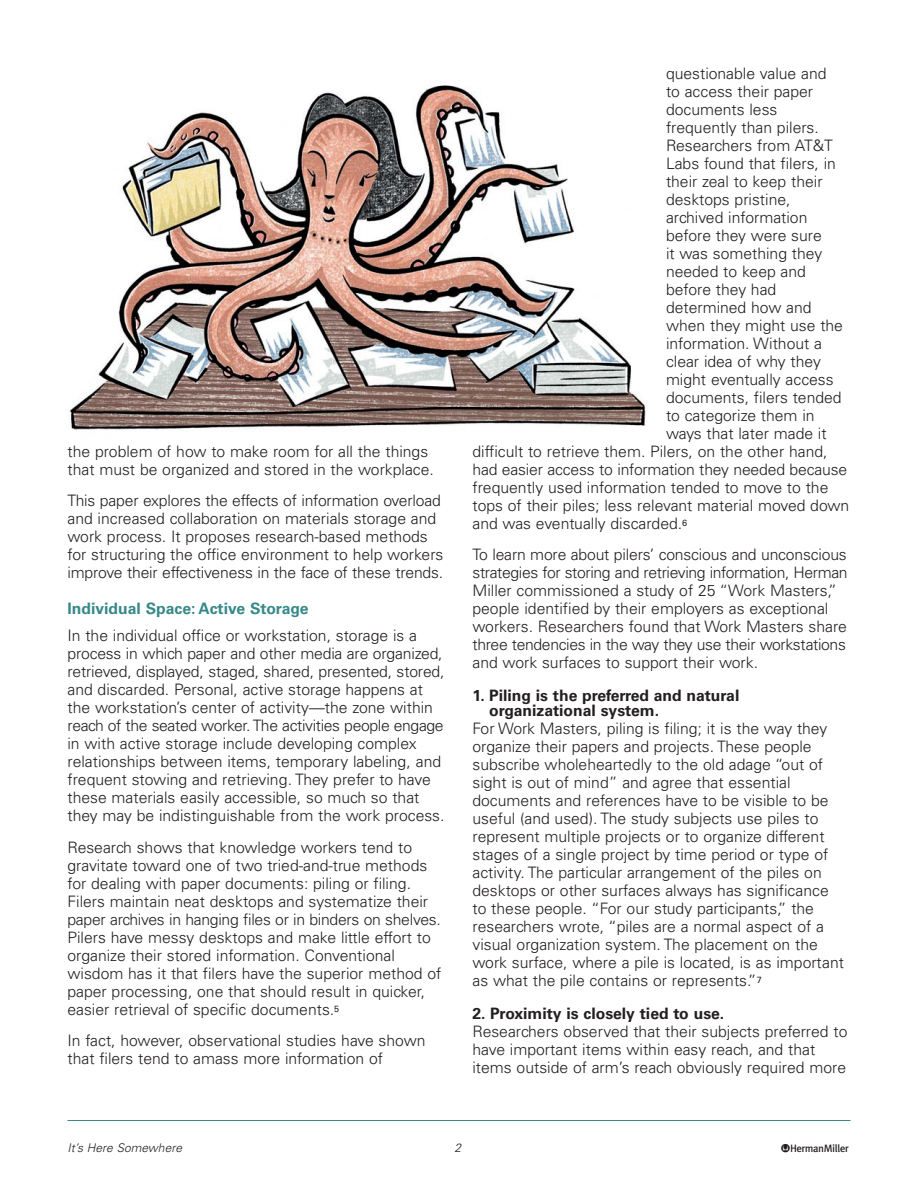
<style>
.page{position:relative;width:918px;height:1188px;background:#fff}
.page>*{position:absolute;margin:0;border:0;box-sizing:border-box;transform-origin:0 0}
.t1{font:18.75px "Herman Miller Logo";color:#231f20}
.t2{font:300 15.75px/18px "Univers";color:#231f20}
.t3{font:700 15.75px/15px "Univers";color:#231f20}
.t4{font:700 15.75px "Univers";color:#378989}
.t5{font:italic 300 12px "Univers";color:#231f20}
</style>
<div class="page">
<hr style="left:68px;top:1120px;width:782px;height:1px;background:#378989">
<img style="left:69px;top:85px;width:577px;height:345px">
<p class="t2" style="left:68px;top:444px;width:368px">the problem of how to make room for all the things that must be organized and stored in the workplace.</p>
<p class="t2" style="left:68px;top:493px;width:377px">This paper explores the effects of information overload and increased collaboration on materials storage and work process. It proposes research-based methods for structuring the office environment to help workers improve their effectiveness in the face of these trends.</p>
<p class="t4" style="left:68px;top:603px;width:243px">Individual Space: Active Storage</p>
<p class="t2" style="left:68px;top:628px;width:379px">In the individual office or workstation, storage is a process in which paper and other media are organized, retrieved, displayed, staged, shared, presented, stored, and discarded. Personal, active storage happens at the workstation’s center of activity—the zone within reach of the seated worker. The activities people engage in with active storage include developing complex relationships between items, temporary labeling, and frequent stowing and retrieving. They prefer to have these materials easily accessible, so much so that they may be indistinguishable from the work process.</p>
<p class="t2" style="left:68px;top:840px;width:375px">Research shows that knowledge workers tend to gravitate toward one of two tried-and-true methods for dealing with paper documents: piling or filing.<br>Filers maintain neat desktops and systematize their paper archives in hanging files or in binders on shelves.<br>Pilers have messy desktops and make little effort to organize their stored information. Conventional wisdom has it that filers have the superior method of paper processing, one that should result in quicker, easier retrieval of specific documents.<sup>5</sup></p>
<p class="t2" style="left:68px;top:1033px;width:360px">In fact, however, observational studies have shown that filers tend to amass more information of</p>
<p class="t2" style="left:666px;top:66px;width:162px">questionable value and</p>
<p class="t2" style="left:666px;top:84px;width:149px">to access their paper</p>
<p class="t2" style="left:666px;top:102px;width:113px">documents less</p>
<p class="t2" style="left:666px;top:120px;width:154px">frequently than pilers.</p>
<p class="t2" style="left:666px;top:138px;width:168px">Researchers from AT&amp;T</p>
<p class="t2" style="left:666px;top:156px;width:172px">Labs found that filers, in</p>
<p class="t2" style="left:666px;top:174px;width:158px">their zeal to keep their</p>
<p class="t2" style="left:666px;top:192px;width:126px">desktops pristine,</p>
<p class="t2" style="left:666px;top:210px;width:143px">archived information</p>
<p class="t2" style="left:666px;top:228px;width:157px">before they were sure</p>
<p class="t2" style="left:666px;top:246px;width:158px">it was something they</p>
<p class="t2" style="left:666px;top:264px;width:141px">needed to keep and</p>
<p class="t2" style="left:666px;top:282px;width:112px">before they had</p>
<p class="t2" style="left:666px;top:300px;width:147px">determined how and</p>
<p class="t2" style="left:666px;top:318px;width:179px">when they might use the</p>
<p class="t2" style="left:666px;top:336px;width:158px">information. Without a</p>
<p class="t2" style="left:666px;top:354px;width:156px">clear idea of why they</p>
<p class="t2" style="left:666px;top:372px;width:169px">might eventually access</p>
<p class="t2" style="left:666px;top:390px;width:177px">documents, filers tended</p>
<p class="t2" style="left:666px;top:408px;width:150px">to categorize them in</p>
<p class="t2" style="left:666px;top:426px;width:162px">ways that later made it</p>
<p class="t2" style="left:473px;top:444px;width:357px">difficult to retrieve them. Pilers, on the other hand,</p>
<p class="t2" style="left:473px;top:462px;width:376px">had easier access to information they needed because</p>
<p class="t2" style="left:473px;top:480px;width:357px">frequently used information tended to move to the</p>
<p class="t2" style="left:473px;top:498px;width:378px">tops of their piles; less relevant material moved down</p>
<p class="t2" style="left:473px;top:516px;width:216px">and was eventually discarded.<sup>6</sup></p>
<p class="t2" style="left:472px;top:547px;width:377px">To learn more about pilers’ conscious and unconscious strategies for storing and retrieving information, Herman Miller commissioned a study of 25 “Work Masters,” people identified by their employers as exceptional workers. Researchers found that Work Masters share three tendencies in the way they use their workstations and work surfaces to support their work.</p>
<p class="t3" style="left:489px;top:690px;width:252px;text-indent:-17px">1. Piling is the preferred and natural organizational system.</p>
<p class="t2" style="left:472px;top:721px;width:373px">For Work Masters, piling is filing; it is the way they organize their papers and projects. These people subscribe wholeheartedly to the old adage “out of sight is out of mind” and agree that essential documents and references have to be visible to be useful (and used). The study subjects use piles to represent multiple projects or to organize different stages of a single project by time period or type of activity. The particular arrangement of the piles on desktops or other surfaces always has significance to these people. “For our study participants,” the researchers wrote, “piles are a normal aspect of a visual organization system. The placement on the work surface, where a pile is located, is as important as what the pile contains or represents.”<sup>7</sup></p>
<p class="t3" style="left:472px;top:1008px;width:253px">2. Proximity is closely tied to use.</p>
<p class="t2" style="left:472px;top:1024px;width:377px">Researchers observed that their subjects preferred to have important items within easy reach, and that items outside of arm’s reach obviously required more</p>
<p class="t5" style="left:68px;top:1144px;width:118px">It’s Here Somewhere</p>
<p class="t5" style="left:455px;top:1144px;width:11px">2</p>
<p class="t1" style="left:780px;top:1135px;width:71px">l</p>
</div>
